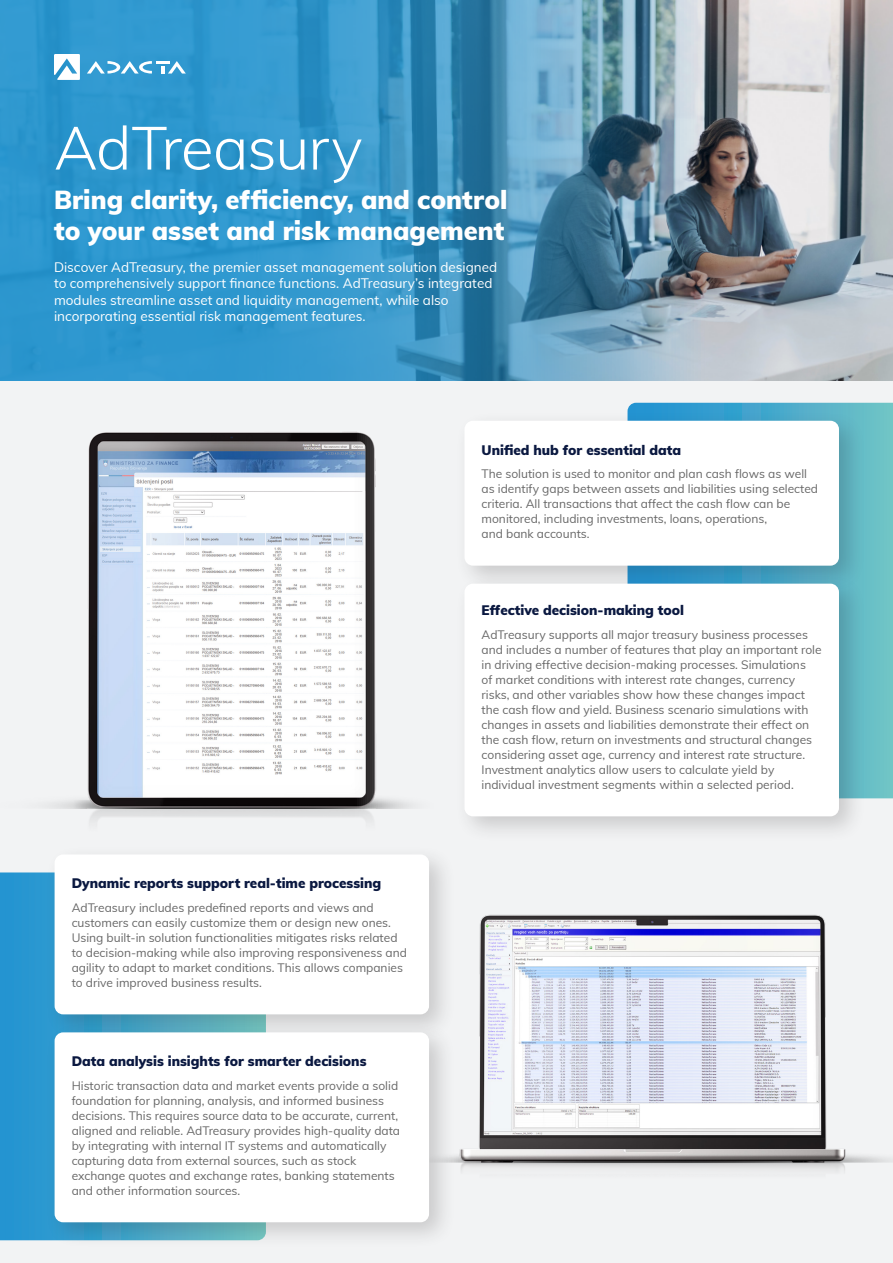
<style>
.page{position:relative;width:893px;height:1263px;background:#fff}
.page>*{position:absolute;margin:0;border:0;box-sizing:border-box;transform-origin:0 0}
.t1{font:300 60px "Muli";letter-spacing:-.02em;color:#fff}
.t2{font:900 25.5px/30.6px "Muli";letter-spacing:.005em;color:#fff}
.t3{font:13.5px/16.5px "Muli";color:#fff}
.t4{font:900 13.5px "Muli";color:#0a1840}
.t5{font:12px/15px "Muli";color:#676767}
</style>
<div class="page">
<div style="left:0;top:331px;width:893px;height:932px;background:#f2f3f4"></div>
<img style="left:50px;top:431px;width:362px;height:390px">
<img style="left:457px;top:914px;width:436px;height:257px">
<svg style="left:627px;top:403px;width:266px;height:395px;background:#66bec6"></svg>
<div style="left:0;top:872px;width:44px;height:368px;background:#2696d1"></div>
<div style="left:454px;top:411px;width:412px;height:182px;background:#231f20;opacity:.2"></div>
<div style="left:464px;top:421px;width:375px;height:145px;background:#fff;border-radius:9px"></div>
<div style="left:44px;top:844px;width:413px;height:197px;background:#231f20;opacity:.2"></div>
<div style="left:55px;top:854px;width:374px;height:160px;background:#fff;border-radius:9px"></div>
<div style="left:454px;top:573px;width:412px;height:270px;background:#231f20;opacity:.2"></div>
<div style="left:464px;top:584px;width:375px;height:232px;background:#fff;border-radius:9px"></div>
<div style="left:44px;top:1022px;width:413px;height:227px;background:#231f20;opacity:.2"></div>
<div style="left:55px;top:1032px;width:374px;height:190px;background:#fff;border-radius:9px"></div>
<img style="left:0;top:0;width:893px;height:381px">
<svg style="left:54px;top:54px;width:26px;height:26px"></svg>
<svg style="left:87px;top:61px;width:99px;height:13px"></svg>
<h1 class="t1" style="left:54px;top:104px;width:310px">AdTreasury</h1>
<h2 class="t2" style="left:54px;top:183px;width:455px">Bring clarity, efficiency, and control to your asset and risk management</h2>
<p class="t3" style="left:54px;top:258px;width:445px">Discover AdTreasury, the premier asset management solution designed to comprehensively support finance functions. AdTreasury’s integrated modules streamline asset and liquidity management, while also incorporating essential risk management features.</p>
<p class="t4" style="left:482px;top:440px;width:201px">Unified hub for essential data</p>
<p class="t5" style="left:482px;top:466px;width:338px">The solution is used to monitor and plan cash flows as well as identify gaps between assets and liabilities using selected criteria. All transactions that affect the cash flow can be monitored, including investments, loans, operations,<br>and bank accounts.</p>
<p class="t4" style="left:72px;top:873px;width:311px">Dynamic reports support real-time processing</p>
<p class="t5" style="left:72px;top:899px;width:337px">AdTreasury includes predefined reports and views and customers can easily customize them or design new ones.<br>Using built-in solution functionalities mitigates risks related to decision-making while also improving responsiveness and agility to adapt to market conditions. This allows companies to drive improved business results.</p>
<p class="t4" style="left:72px;top:1051px;width:296px">Data analysis insights for smarter decisions</p>
<p class="t5" style="left:72px;top:1077px;width:330px">Historic transaction data and market events provide a solid foundation for planning, analysis, and informed business decisions. This requires source data to be accurate, current, aligned and reliable. AdTreasury provides high-quality data by integrating with internal IT systems and automatically capturing data from external sources, such as stock exchange quotes and exchange rates, banking statements and other information sources.</p>
<p class="t4" style="left:482px;top:600px;width:204px">Effective decision-making tool</p>
<p class="t5" style="left:482px;top:626px;width:342px">AdTreasury supports all major treasury business processes and includes a number of features that play an important role in driving effective decision-making processes. Simulations<br>of market conditions with interest rate changes, currency risks, and other variables show how these changes impact the cash flow and yield. Business scenario simulations with changes in assets and liabilities demonstrate their effect on the cash flow, return on investments and structural changes considering asset age, currency and interest rate structure.<br>Investment analytics allow users to calculate yield by individual investment segments within a selected period.</p>
</div>
